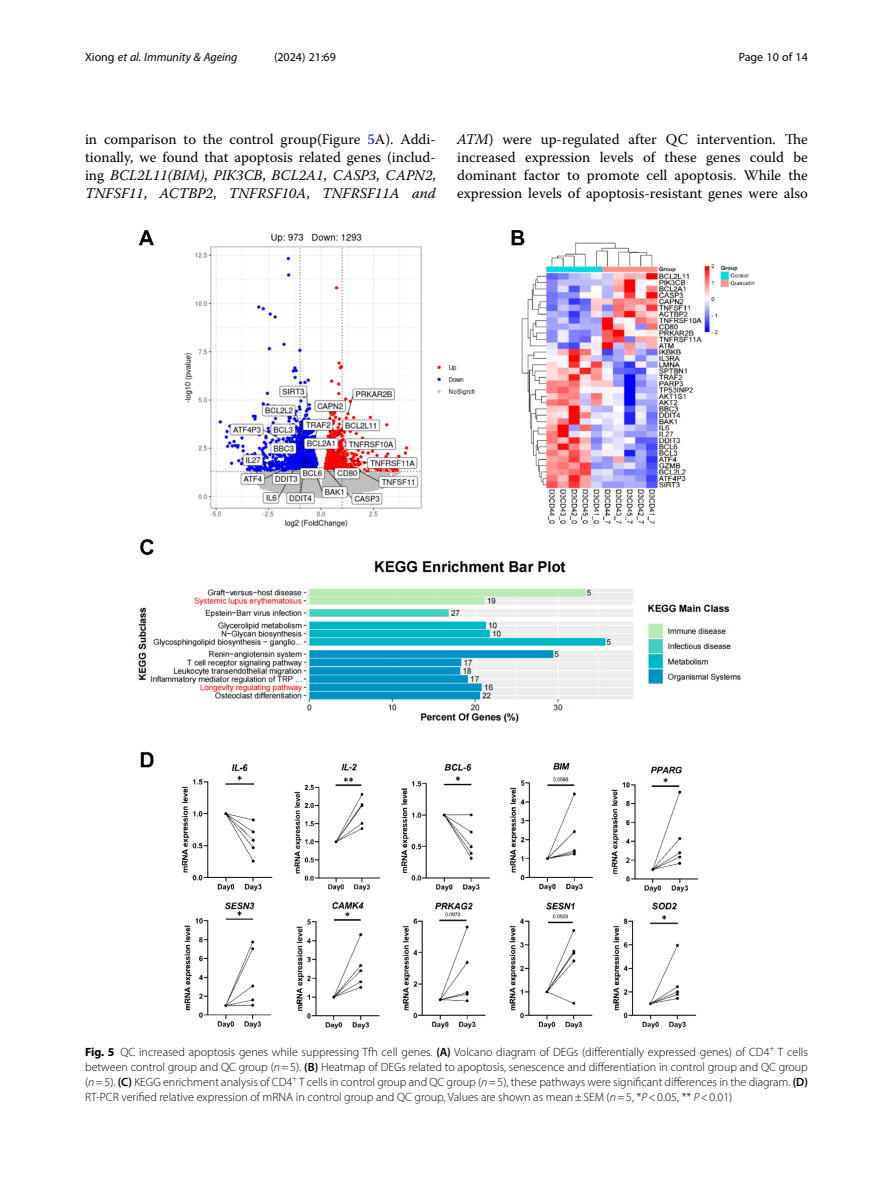
<style>
.page{position:relative;width:893px;height:1191px;background:#fff}
.page>*{position:absolute;margin:0;border:0;box-sizing:border-box;transform-origin:0 0}
.Body_Text{font:14.7px/18px "Warnock Pro";color:#000;text-align:justify}
.Figure_Caption{font:300 12px/15px "Myriad Pro";color:#000;text-align:justify}
.t1{font:italic 12px "Myriad Pro";color:#000}
.t2{font:12px "Myriad Pro";color:#000}
.s1{font-style:normal}
.s2{color:#00f}
.s3{font-style:italic}
.s4{font-weight:700}
.s5{font-weight:600}
</style>
<div class="page">
<img style="left:138px;top:230px;width:616px;height:799px">
<p class="t1" style="left:85px;top:50px;width:154px"><span class="s1">Xiong</span> et al. Immunity &amp; Ageing</p>
<p class="t2" style="left:274px;top:50px;width:63px">(2024) 21:69</p>
<p class="t2" style="left:739px;top:50px;width:71px">Page 10 of 14</p>
<p class="Body_Text" style="left:85px;top:130px;width:352px">in comparison to the control group(Figure <span class="s2">5</span>A). Addi&shy;tionally, we found that apoptosis related genes (includ&shy;ing <span class="s3">BCL2L11(BIM)</span>, <span class="s3">PIK3CB</span>, <span class="s3">BCL2A1</span>, <span class="s3">CASP3</span>, <span class="s3">CAPN2</span>, <span class="s3">TNFSF11</span>, <span class="s3">ACTBP2</span>, <span class="s3">TNFRSF10A</span>, <span class="s3">TNFRSF11A and</span></p>
<p class="Body_Text" style="left:457px;top:130px;width:352px"><span class="s3">ATM</span>) were up-regulated after QC intervention. The increased expression levels of these genes could be dominant factor to promote cell apoptosis. While the expression levels of apoptosis-resistant genes were also</p>
<p class="Figure_Caption" style="left:85px;top:1044px;width:724px"><span class="s4">Fig. 5</span> QC increased apoptosis genes while suppressing Tfh cell genes. <span class="s5">(A)</span> Volcano diagram of DEGs (differentially expressed genes) of CD4<sup>+</sup> T cells between control group and QC group (<span class="s3">n</span>=5). <span class="s5">(B)</span> Heatmap of DEGs related to apoptosis, senescence and differentiation in control group and QC group (<span class="s3">n</span>=5). <span class="s5">(C)</span> KEGG enrichment analysis of CD4<sup>+</sup> T cells in control group and QC group (<span class="s3">n</span>=5), these pathways were significant differences in the diagram. <span class="s5">(D)<br></span>RT-PCR verified relative expression of mRNA in control group and QC group, Values are shown as mean±SEM (<span class="s3">n</span>=5, *<span class="s3">P</span>&lt;0.05, ** <span class="s3">P</span>&lt;0.01)</p>
</div>
